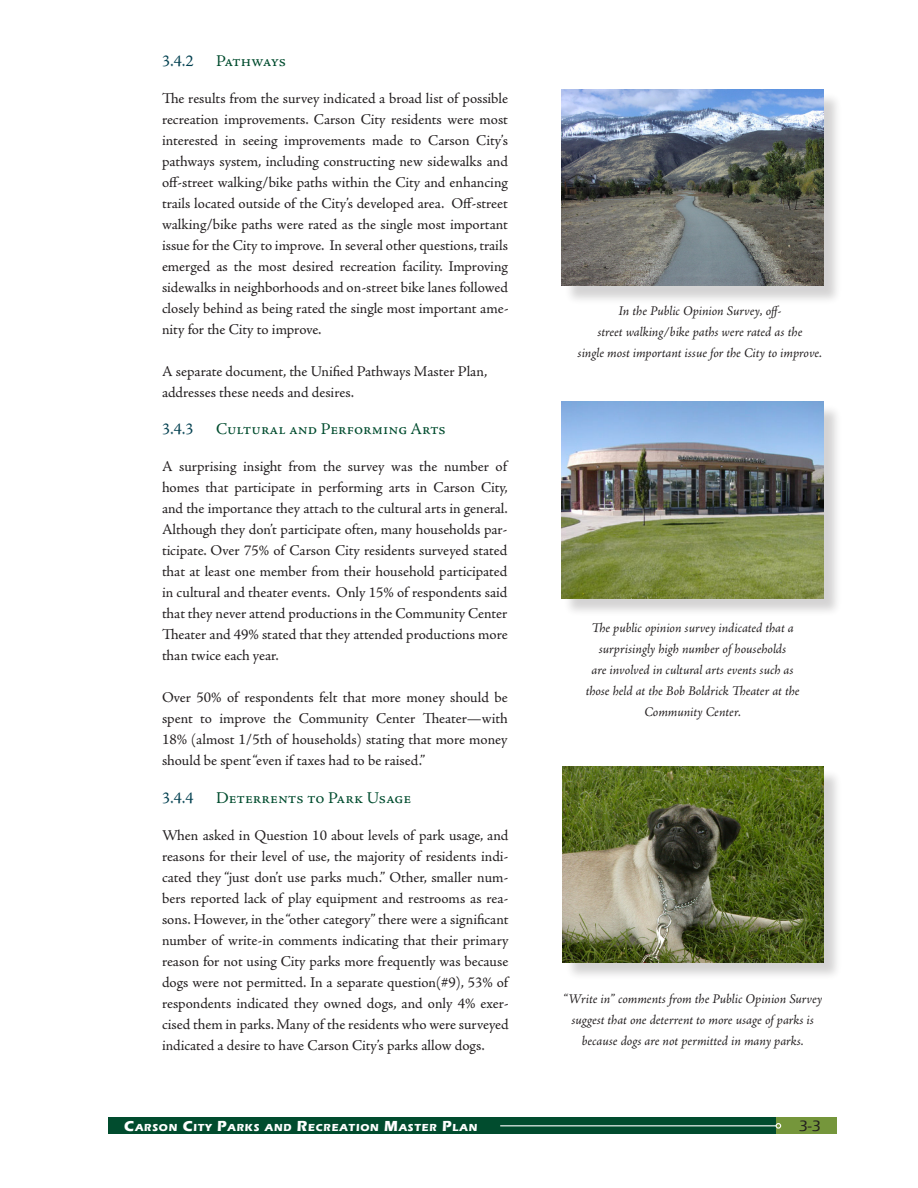
<style>
.page{position:relative;width:918px;height:1188px;background:#fff}
.page>*{position:absolute;margin:0;border:0;box-sizing:border-box;transform-origin:0 0}
.heading_3{font:16.5px "Adobe Jenson Pro";color:#014c2e}
.heading_3-2{font:16.5px "Adobe Jenson Pro";color:#003f4f}
.heading_3-3{font:16.5px "Adobe Jenson Pro";letter-spacing:-.055em;color:#014c2e}
.t1{font:500 15.75px "Eras ITC";color:#231f20}
.P_text{font:15px/21px "Adobe Jenson Pro";letter-spacing:.005em;color:#231f20;text-align:justify}
.captions{font:italic 13.5px/21px "Adobe Jenson Pro";letter-spacing:-.005em;color:#231f20;text-align:center}
.t2{font:700 10.5px "Eras ITC";letter-spacing:.07em;color:#fff}
.s1{font-size:15px}
</style>
<div class="page">
<div style="left:772px;top:1118px;width:65px;height:16px;background:#75963b"></div>
<div style="left:108px;top:1118px;width:668px;height:16px;background:#014c2e"></div>
<hr style="left:500px;top:1125px;width:276px;height:1px;background:#fff">
<svg style="left:776px;top:1123px;width:5px;height:6px"></svg>
<div style="left:563px;top:91px;width:281px;height:214px;background:#231f20;opacity:.2"></div>
<img style="left:562px;top:90px;width:262px;height:196px">
<div style="left:563px;top:403px;width:281px;height:216px;background:#231f20;opacity:.2"></div>
<img style="left:561px;top:402px;width:263px;height:196px">
<div style="left:564px;top:768px;width:279px;height:214px;background:#231f20;opacity:.2"></div>
<img style="left:563px;top:766px;width:261px;height:196px">
<p class="heading_3-2" style="left:162px;top:51px;width:33px">3.4.2</p>
<p class="heading_3-3" style="left:216px;top:51px;width:71px">Pathways</p>
<p class="P_text" style="left:162px;top:88px;width:348px">The results from the survey indicated a broad list of possible recreation improvements. Carson City residents were most interested in seeing improvements made to Carson City’s pathways system, including constructing new sidewalks and off-street walking/bike paths within the City and enhancing trails located outside of the City’s developed area. Off-street walking/bike paths were rated as the single most important issue for the City to improve. In several other questions, trails emerged as the most desired recreation facility. Improving sidewalks in neighborhoods and on-street bike lanes followed closely behind as being rated the single most important ame&shy;nity for the City to improve.</p>
<p class="P_text" style="left:162px;top:361px;width:327px">A separate document, the Unified Pathways Master Plan,</p>
<p class="P_text" style="left:162px;top:382px;width:193px">addresses these needs and desires.</p>
<p class="heading_3-2" style="left:162px;top:420px;width:33px">3.4.3</p>
<p class="heading_3" style="left:216px;top:420px;width:231px">Cultural and Performing Arts</p>
<p class="P_text" style="left:162px;top:457px;width:348px">A surprising insight from the survey was the number of homes that participate in performing arts in Carson City, and the importance they attach to the cultural arts in general.<br>Although they don’t participate often, many households par&shy;ticipate. Over 75% of Carson City residents surveyed stated that at least one member from their household participated in cultural and theater events. Only 15% of respondents said that they never attend productions in the Community Center Theater and 49% stated that they attended productions more than twice each year.</p>
<p class="P_text" style="left:162px;top:688px;width:347px">Over 50% of respondents felt that more money should be spent to improve the Community Center Theater—with 18% (almost 1/5th of households) stating that more money should be spent “even if taxes had to be raised.”</p>
<p class="heading_3-2" style="left:162px;top:788px;width:33px">3.4.4</p>
<p class="heading_3" style="left:216px;top:788px;width:197px">Deterrents to Park Usage</p>
<p class="P_text" style="left:162px;top:825px;width:349px">When asked in Question 10 about levels of park usage, and reasons for their level of use, the majority of residents indi&shy;cated they “just don’t use parks much.” Other, smaller num&shy;bers reported lack of play equipment and restrooms as rea&shy;sons. However, in the “other category” there were a significant number of write-in comments indicating that their primary reason for not using City parks more frequently was because dogs were not permitted. In a separate question(#9), 53% of respondents indicated they owned dogs, and only 4% exer&shy;cised them in parks. Many of the residents who were surveyed indicated a desire to have Carson City’s parks allow dogs.</p>
<p class="captions" style="left:619px;top:301px;width:165px">In the Public Opinion Survey, off-</p>
<p class="captions" style="left:597px;top:322px;width:206px">street walking/bike paths were rated as the</p>
<p class="captions" style="left:578px;top:343px;width:246px">single most important issue for the City to improve.</p>
<p class="captions" style="left:591px;top:618px;width:204px">The public opinion survey indicated that a</p>
<p class="captions" style="left:599px;top:639px;width:189px">surprisingly high number of households</p>
<p class="captions" style="left:592px;top:660px;width:204px">are involved in cultural arts events such as</p>
<p class="captions" style="left:586px;top:681px;width:215px">those held at the Bob Boldrick Theater at the</p>
<p class="captions" style="left:644px;top:702px;width:98px">Community Center.</p>
<p class="captions" style="left:563px;top:989px;width:260px">“Write in” comments from the Public Opinion Survey suggest that one deterrent to more usage of parks is because dogs are not permitted in many parks.</p>
<p class="t2" style="left:124px;top:1122px;width:355px"><span class="s1">C</span>ARSON <span class="s1">C</span>ITY <span class="s1">P</span>ARKS AND <span class="s1">R</span>ECREATION <span class="s1">M</span>ASTER <span class="s1">P</span>LAN</p>
<p class="t1" style="left:799px;top:1117px;width:23px">3-3</p>
</div>
